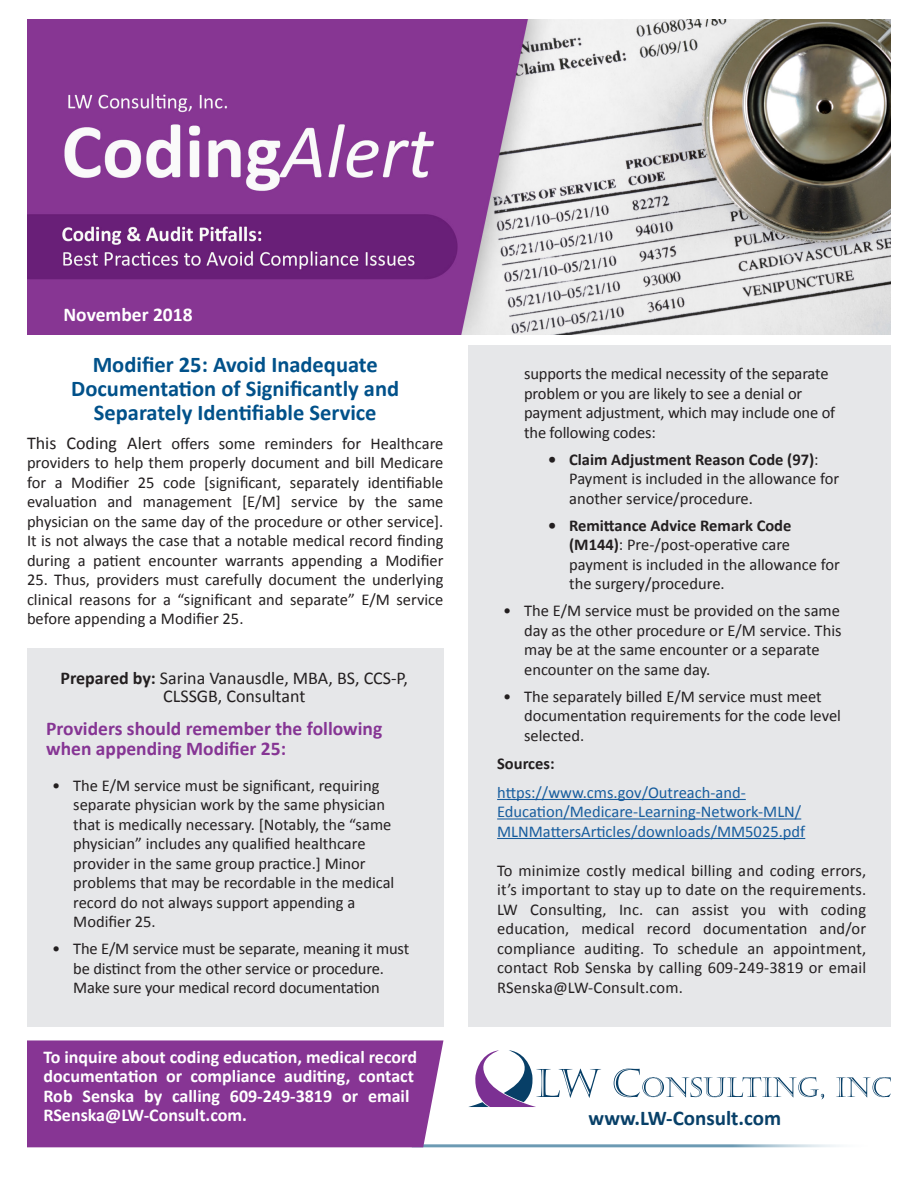
<style>
.page{position:relative;width:918px;height:1188px;background:#fff}
.page>*{position:absolute;margin:0;border:0;box-sizing:border-box;transform-origin:0 0}
.t1{font:700 22.5px/24px "Calibri";color:#01518a;text-align:center}
.t2{font:700 21px "Calibri";color:#084068}
.Byline{font:700 19.5px/19.5px "Calibri";color:#863594}
.t3{font:700 19.5px "Calibri";color:#fff}
.t4{font:700 18px/19.5px "Calibri";color:#fff}
.Byline-2{font:18px/18px "Calibri";color:#231f20;text-align:center}
.t5{font:16.5px/19.5px "Calibri";color:#231f20}
.t6{font:16.5px/19.5px "Calibri";color:#175d9e}
.t7{font:700 16.5px "Calibri";color:#231f20}
.s1{font-size:18px}
.s2{font-weight:700}
</style>
<div class="page">
<div style="left:468px;top:345px;width:423px;height:682px;background:#e6e7e9"></div>
<div style="left:27px;top:648px;width:416px;height:379px;background:#e6e7e9"></div>
<img style="left:27px;top:20px;width:864px;height:315px">
<hr style="left:412px;top:1144px;width:466px;height:3px;background:#6c9ab3">
<hr style="left:497px;top:799px;width:249px;height:1px;background:#175d9e">
<hr style="left:497px;top:818px;width:304px;height:2px;background:#175d9e">
<hr style="left:497px;top:838px;width:308px;height:1px;background:#175d9e">
<div style="left:27px;top:1040px;width:416px;height:107px;background:#873594"></div>
<svg style="left:468px;top:1050px;width:133px;height:57px"></svg>
<svg style="left:614px;top:1069px;width:210px;height:30px"></svg>
<svg style="left:836px;top:1077px;width:55px;height:21px"></svg>
<p class="t3" style="left:63px;top:300px;width:131px">November 2018</p>
<p class="t1" style="left:71px;top:352px;width:330px">Modifier 25: Avoid Inadequate<br>Documentation of Significantly and<br>Separately Identifiable Service</p>
<p class="t5" style="left:27px;top:433px;width:418px;text-align:justify"><span class="s1">This Coding Ale</span>rt offers some reminders for Healthcare providers to help them properly document and bill Medicare for a Modifier 25 code [significant, separately identifiable evaluation and management [E/M] service by the same physician on the same day of the procedure or other service].<br>It is not always the case that a notable medical record finding during a patient encounter warrants appending a Modifier</p>
<p class="t5" style="left:27px;top:569px;width:418px;text-align:justify">25. Thus, providers must carefully document the underlying clinical reasons for a “significant and separate” E/M service before appending a Modifier 25.</p>
<p class="Byline-2" style="left:60px;top:669px;width:349px"><span class="s2">Prepared by:</span> Sarina Vanausdle, MBA, BS, CCS-P,<br>CLSSGB, Consultant</p>
<p class="Byline" style="left:46px;top:718px;width:338px">Providers should remember the following when appending Modifier 25:</p>
<p class="t5" style="left:73px;top:775px;width:323px;text-indent:-21px">• The E/M service must be significant, requiring separate physician work by the same physician that is medically necessary. [Notably, the “same physician” includes any qualified healthcare provider in the same group practice.] Minor problems that may be recordable in the medical record do not always support appending a Modifier 25.</p>
<p class="t5" style="left:52px;top:938px;width:359px;text-align:center">• The E/M service must be separate, meaning it must be distinct from the other service or procedure.<br>Make sure your medical record documentation</p>
<p class="t4" style="left:44px;top:1047px;width:375px">To inquire about coding education, medical record documentation or compliance auditing, contact Rob Senska by calling 609-249-3819 or email RSenska@LW-Consult.com.</p>
<p class="t5" style="left:524px;top:363px;width:313px">supports the medical necessity of the separate problem or you are likely to see a denial or payment adjustment, which may include one of the following codes:</p>
<p class="t5" style="left:569px;top:449px;width:272px;text-indent:-21px"><span class="s2">• Claim Adjustment Reason Code (97)</span>:<br>Payment is included in the allowance for another service/procedure.</p>
<p class="t5" style="left:569px;top:515px;width:272px;text-indent:-21px"><span class="s2">• Remittance Advice Remark Code (M144)</span>: Pre-/post-operative care payment is included in the allowance for the surgery/procedure.</p>
<p class="t5" style="left:524px;top:600px;width:319px;text-indent:-21px">• The E/M service must be provided on the same day as the other procedure or E/M service. This may be at the same encounter or a separate encounter on the same day.</p>
<p class="t5" style="left:524px;top:686px;width:318px;text-indent:-21px">• The separately billed E/M service must meet documentation requirements for the code level selected.</p>
<p class="t7" style="left:497px;top:752px;width:59px">Sources:</p>
<p class="t6" style="left:497px;top:782px;width:310px">https://www.cms.gov/Outreach-and-<br>Education/Medicare-Learning-Network-MLN/<br>MLNMattersArticles/downloads/MM5025.pdf</p>
<p class="t5" style="left:497px;top:860px;width:371px;text-align:justify">To minimize costly medical billing and coding errors, it’s important to stay up to date on the requirements.<br>LW Consulting, Inc. can assist you with coding education, medical record documentation and/or compliance auditing. To schedule an appointment, contact Rob Senska by calling 609-249-3819 or email RSenska@LW-Consult.com.</p>
<p class="t2" style="left:589px;top:1103px;width:194px">www.LW-Consult.com</p>
</div>
